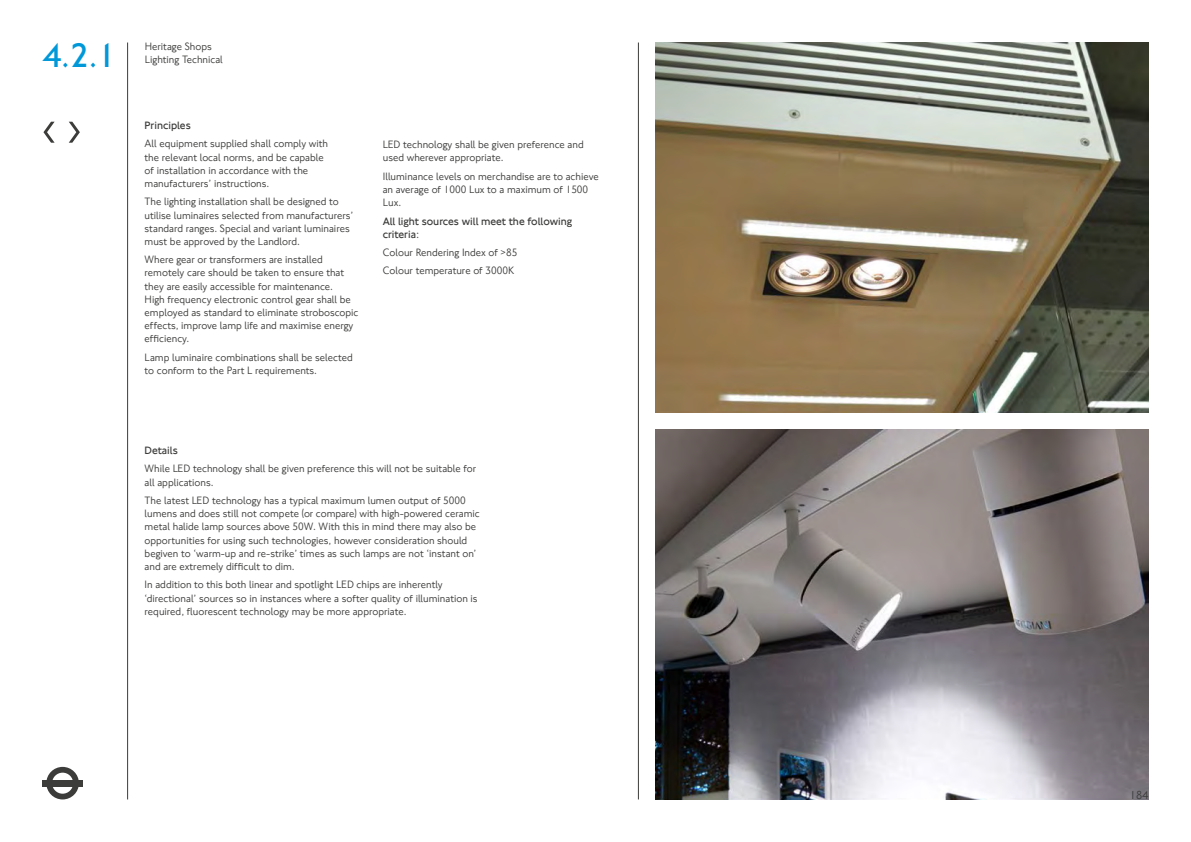
<style>
.page{position:relative;width:1191px;height:842px;background:#fff}
.page>*{position:absolute;margin:0;border:0;box-sizing:border-box;transform-origin:0 0}
.t1{font:300 35px "NJ Font";color:#0098d8}
.t2{font:12px "NJ Font";color:#3c3c3b}
.t3{font:11px/13.2px "NJ Font";color:#3c3c3b}
.t4{font:300 11px/13.2px "NJ Font";color:#3c3c3b}
</style>
<div class="page">
<img style="left:655px;top:43px;width:493px;height:369px">
<img style="left:655px;top:429px;width:493px;height:370px">
<svg style="left:43px;top:122px;width:12px;height:21px"></svg>
<svg style="left:46px;top:767px;width:33px;height:32px"></svg>
<div style="left:43px;top:780px;width:40px;height:6px;background:#3c3c3b"></div>
<svg style="left:69px;top:122px;width:11px;height:21px"></svg>
<hr style="left:127px;top:43px;width:1px;height:756px;background:#3c3c3b">
<hr style="left:638px;top:43px;width:1px;height:756px;background:#3c3c3b">
<h1 class="t1" style="left:43px;top:34px;width:75px">4.2.1</h1>
<p class="t3" style="left:145px;top:40px;width:80px">Heritage Shops<br>Lighting Technical</p>
<p class="t4" style="left:145px;top:119px;width:48px">Principles</p>
<p class="t3" style="left:145px;top:137px;width:185px">All equipment supplied shall comply with the relevant local norms, and be capable of installation in accordance with the manufacturers’ instructions.</p>
<p class="t3" style="left:145px;top:195px;width:210px">The lighting installation shall be designed to utilise luminaires selected from manufacturers’ standard ranges. Special and variant luminaires must be approved by the Landlord.</p>
<p class="t3" style="left:145px;top:253px;width:215px">Where gear or transformers are installed remotely care should be taken to ensure that they are easily accessible for maintenance.<br>High frequency electronic control gear shall be employed as standard to eliminate stroboscopic effects, improve lamp life and maximise energy efficiency.</p>
<p class="t3" style="left:145px;top:351px;width:210px">Lamp luminaire combinations shall be selected to conform to the Part L requirements.</p>
<p class="t3" style="left:383px;top:138px;width:202px">LED technology shall be given preference and used wherever appropriate.</p>
<p class="t3" style="left:383px;top:170px;width:217px">Illuminance levels on merchandise are to achieve an average of 1000 Lux to a maximum of 1500<br>Lux.</p>
<p class="t4" style="left:383px;top:215px;width:191px">All light sources will meet the following criteria:</p>
<p class="t3" style="left:383px;top:244px;width:136px;line-height:18.3px">Colour Rendering Index of &gt;85<br>Colour temperature of 3000K</p>
<p class="t4" style="left:145px;top:444px;width:35px">Details</p>
<p class="t3" style="left:145px;top:462px;width:333px">While LED technology shall be given preference this will not be suitable for all applications.</p>
<p class="t3" style="left:145px;top:494px;width:337px">The latest LED technology has a typical maximum lumen output of 5000 lumens and does still not compete (or compare) with high-powered ceramic metal halide lamp sources above 50W. With this in mind there may also be opportunities for using such technologies, however consideration should begiven to ‘warm-up and re-strike’ times as such lamps are not ‘instant on’ and are extremely difficult to dim.</p>
<p class="t3" style="left:145px;top:578px;width:334px">In addition to this both linear and spotlight LED chips are inherently ‘directional’ sources so in instances where a softer quality of illumination is required, fluorescent technology may be more appropriate.</p>
<p class="t2" style="left:1130px;top:788px;width:20px">184</p>
</div>
